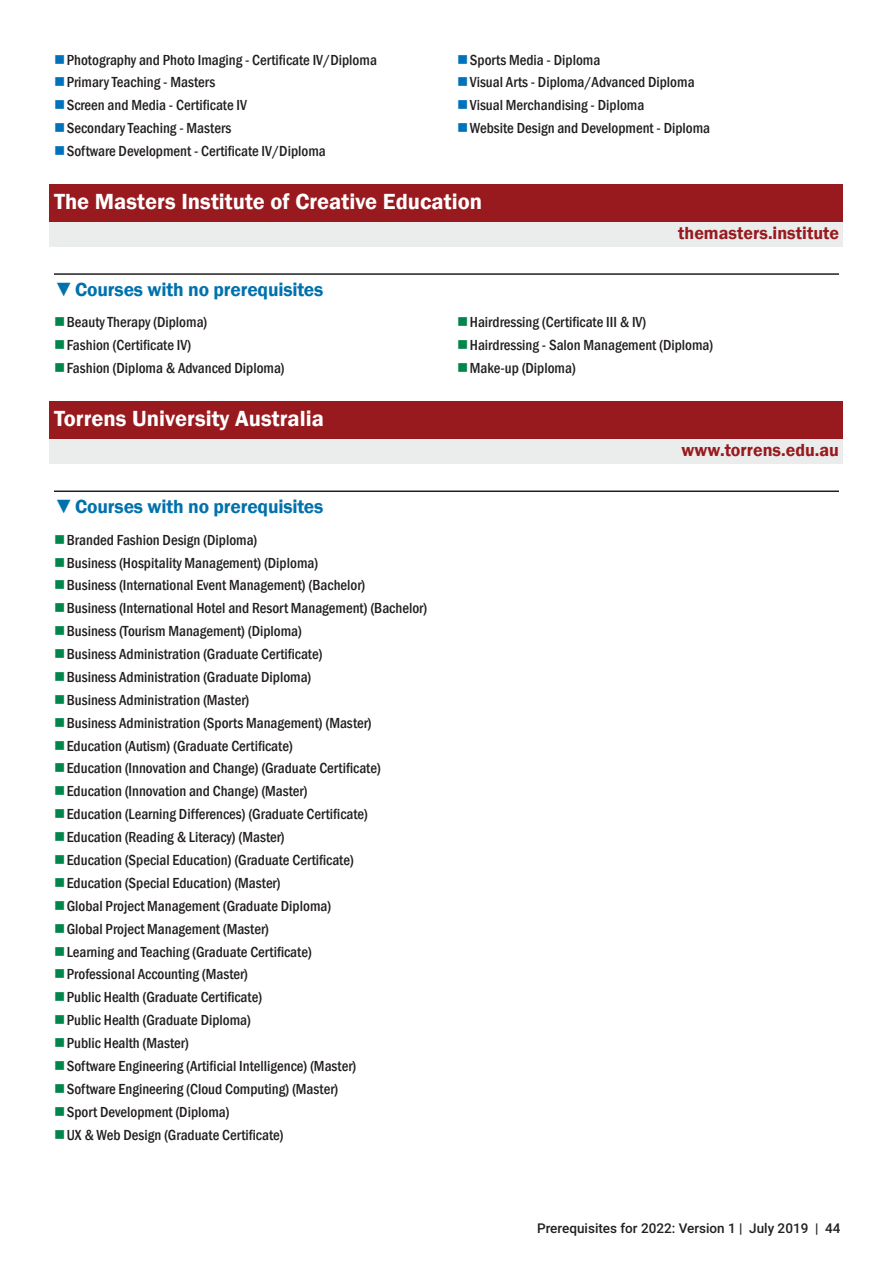
<style>
.page{position:relative;width:893px;height:1263px;background:#fff}
.page>*{position:absolute;margin:0;border:0;box-sizing:border-box;transform-origin:0 0}
.Institutions_Header{font:600 22.5px "Franklin Gothic";color:#fff}
.t1{font:600 19.5px "Franklin Gothic";letter-spacing:-.01em;color:#0071ad}
.Institutions_Website{font:600 18px "Franklin Gothic";color:#991a1e}
.t2{font:500 condensed 15px "Franklin Gothic";color:#231f20}
.t3{font:500 13.5px "Roboto";color:#231f20}
.s1{font-stretch:condensed}
</style>
<div class="page">
<div style="left:50px;top:184px;width:793px;height:37px;background:#991a1e"></div>
<div style="left:50px;top:222px;width:793px;height:24px;background:#ebecec"></div>
<hr style="left:54px;top:273px;width:785px;height:2px;background:#231f20">
<div style="left:50px;top:401px;width:793px;height:37px;background:#991a1e"></div>
<div style="left:50px;top:439px;width:793px;height:24px;background:#ebecec"></div>
<hr style="left:54px;top:490px;width:785px;height:2px;background:#231f20">
<p class="t2" style="left:67px;top:50px;width:312px">Photography and Photo Imaging - Certificate IV/Diploma</p>
<p class="t2" style="left:67px;top:73px;width:150px">Primary Teaching - Masters</p>
<p class="t2" style="left:67px;top:95px;width:182px">Screen and Media - Certificate IV</p>
<p class="t2" style="left:67px;top:118px;width:166px">Secondary Teaching - Masters</p>
<p class="t2" style="left:67px;top:141px;width:260px">Software Development - Certificate IV/Diploma</p>
<p class="t2" style="left:470px;top:50px;width:132px">Sports Media - Diploma</p>
<p class="t2" style="left:470px;top:73px;width:226px">Visual Arts - Diploma/Advanced Diploma</p>
<p class="t2" style="left:470px;top:95px;width:176px">Visual Merchandising - Diploma</p>
<p class="t2" style="left:470px;top:118px;width:242px">Website Design and Development - Diploma</p>
<p class="Institutions_Header" style="left:54px;top:187px;width:430px">The Masters Institute of Creative Education</p>
<p class="Institutions_Website" style="left:678px;top:222px;width:162px">themasters.institute</p>
<p class="t1" style="left:54px;top:278px;width:271px"><span class="s1">▼</span>Courses with no prerequisites</p>
<p class="t2" style="left:67px;top:313px;width:142px">Beauty Therapy (Diploma)</p>
<p class="t2" style="left:67px;top:335px;width:126px">Fashion (Certificate IV)</p>
<p class="t2" style="left:67px;top:358px;width:220px">Fashion (Diploma &amp; Advanced Diploma)</p>
<p class="Institutions_Header" style="left:54px;top:404px;width:271px">Torrens University Australia</p>
<p class="t1" style="left:54px;top:495px;width:271px"><span class="s1">▼</span>Courses with no prerequisites</p>
<p class="t2" style="left:67px;top:530px;width:192px">Branded Fashion Design (Diploma)</p>
<p class="t2" style="left:67px;top:553px;width:253px">Business (Hospitality Management) (Diploma)</p>
<p class="t2" style="left:67px;top:576px;width:300px">Business (International Event Management) (Bachelor)</p>
<p class="t2" style="left:67px;top:598px;width:362px">Business (International Hotel and Resort Management) (Bachelor)</p>
<p class="t2" style="left:67px;top:621px;width:237px">Business (Tourism Management) (Diploma)</p>
<p class="t2" style="left:67px;top:644px;width:257px">Business Administration (Graduate Certificate)</p>
<p class="t2" style="left:67px;top:667px;width:246px">Business Administration (Graduate Diploma)</p>
<p class="t2" style="left:67px;top:690px;width:184px">Business Administration (Master)</p>
<p class="t2" style="left:67px;top:713px;width:306px">Business Administration (Sports Management) (Master)</p>
<p class="t2" style="left:67px;top:736px;width:228px">Education (Autism) (Graduate Certificate)</p>
<p class="t2" style="left:67px;top:759px;width:316px">Education (Innovation and Change) (Graduate Certificate)</p>
<p class="t2" style="left:67px;top:781px;width:242px">Education (Innovation and Change) (Master)</p>
<p class="t2" style="left:67px;top:804px;width:303px">Education (Learning Differences) (Graduate Certificate)</p>
<p class="t2" style="left:67px;top:827px;width:219px">Education (Reading &amp; Literacy) (Master)</p>
<p class="t2" style="left:67px;top:850px;width:289px">Education (Special Education) (Graduate Certificate)</p>
<p class="t2" style="left:67px;top:873px;width:215px">Education (Special Education) (Master)</p>
<p class="t2" style="left:67px;top:896px;width:266px">Global Project Management (Graduate Diploma)</p>
<p class="t2" style="left:67px;top:919px;width:204px">Global Project Management (Master)</p>
<p class="t2" style="left:67px;top:942px;width:247px">Learning and Teaching (Graduate Certificate)</p>
<p class="t2" style="left:67px;top:964px;width:183px">Professional Accounting (Master)</p>
<p class="t2" style="left:67px;top:987px;width:197px">Public Health (Graduate Certificate)</p>
<p class="t2" style="left:67px;top:1010px;width:186px">Public Health (Graduate Diploma)</p>
<p class="t2" style="left:67px;top:1033px;width:124px">Public Health (Master)</p>
<p class="t2" style="left:67px;top:1056px;width:291px">Software Engineering (Artificial Intelligence) (Master)</p>
<p class="t2" style="left:67px;top:1079px;width:273px">Software Engineering (Cloud Computing) (Master)</p>
<p class="t2" style="left:67px;top:1102px;width:164px">Sport Development (Diploma)</p>
<p class="t2" style="left:67px;top:1125px;width:218px">UX &amp; Web Design (Graduate Certificate)</p>
<p class="t2" style="left:470px;top:313px;width:178px">Hairdressing (Certificate III &amp; IV)</p>
<p class="t2" style="left:470px;top:335px;width:245px">Hairdressing - Salon Management (Diploma)</p>
<p class="t2" style="left:470px;top:358px;width:107px">Make-up (Diploma)</p>
<p class="Institutions_Website" style="left:682px;top:439px;width:159px">www.torrens.edu.au</p>
<p class="t3" style="left:537px;top:1219px;width:305px">Prerequisites for 2022: Version 1 | July 2019 | 44</p>
</div>
